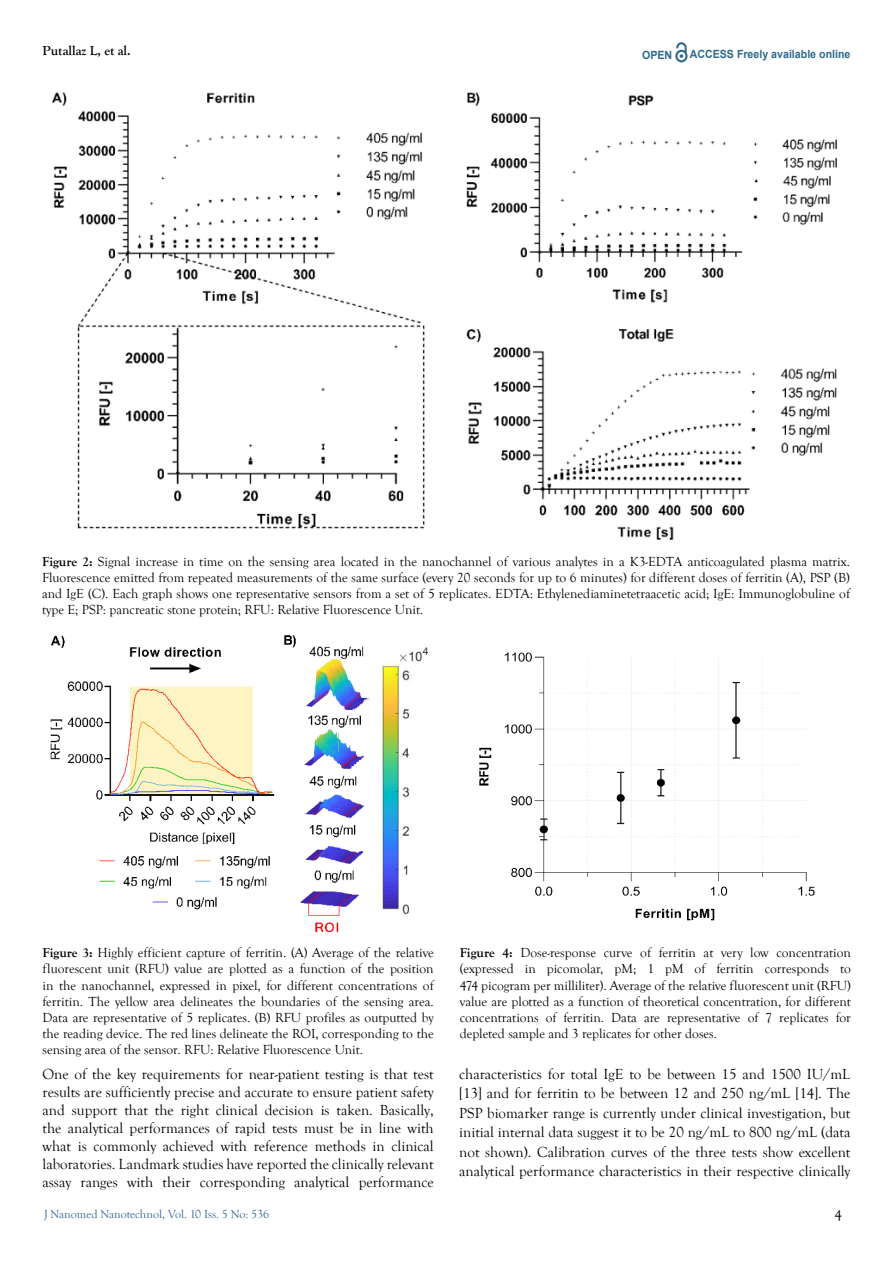
<style>
.page{position:relative;width:893px;height:1263px;background:#fff}
.page>*{position:absolute;margin:0;border:0;box-sizing:border-box;transform-origin:0 0}
.t1{font:15px/18px "Goudy Old Style T";color:#000;text-align:justify}
.t2{font:13.5px/16.2px "Goudy Old Style T";color:#000;text-align:justify}
.t3{font:700 13.5px "Goudy Old Style T";color:#000}
.t4{font:12px "Goudy Old Style T";color:#32669a}
.t5{font:700 11.25px "Arial";color:#2d6a8e;scale:.94 1}
.s1{font-weight:700}
</style>
<div class="page">
<svg style="left:675px;top:43px;width:12px;height:19px"></svg>
<img style="left:52px;top:92px;width:785px;height:448px">
<img style="left:50px;top:635px;width:379px;height:298px">
<img style="left:479px;top:652px;width:336px;height:269px">
<p class="t3" style="left:43px;top:43px;width:90px">Putallaz L, et al.</p>
<p class="t5" style="left:642px;top:47px;width:34px">OPEN</p>
<p class="t5" style="left:690px;top:46px;width:172px">ACCESS Freely available online</p>
<p class="t2" style="left:42px;top:553px;width:809px"><span class="s1">Figure 2:</span> Signal increase in time on the sensing area located in the nanochannel of various analytes in a K3-EDTA anticoagulated plasma matrix.<br>Fluorescence emitted from repeated measurements of the same surface (every 20 seconds for up to 6 minutes) for different doses of ferritin (A), PSP (B) and IgE (C). Each graph shows one representative sensors from a set of 5 replicates. EDTA: Ethylenediaminetetraacetic acid; IgE: Immunoglobuline of type E; PSP: pancreatic stone protein; RFU: Relative Fluorescence Unit.</p>
<p class="t2" style="left:43px;top:945px;width:393px"><span class="s1">Figure 3:</span> Highly efficient capture of ferritin. (A) Average of the relative fluorescent unit (RFU) value are plotted as a function of the position in the nanochannel, expressed in pixel, for different concentrations of ferritin. The yellow area delineates the boundaries of the sensing area.<br>Data are representative of 5 replicates. (B) RFU profiles as outputted by the reading device. The red lines delineate the ROI, corresponding to the sensing area of the sensor. RFU: Relative Fluorescence Unit.</p>
<p class="t2" style="left:460px;top:945px;width:393px"><span class="s1">Figure 4:</span> Dose-response curve of ferritin at very low concentration (expressed in picomolar, pM; 1 pM of ferritin corresponds to 474 picogram per milliliter). Average of the relative fluorescent unit (RFU) value are plotted as a function of theoretical concentration, for different concentrations of ferritin. Data are representative of 7 replicates for depleted sample and 3 replicates for other doses.</p>
<p class="t1" style="left:43px;top:1065px;width:393px">One of the key requirements for near-patient testing is that test results are sufficiently precise and accurate to ensure patient safety and support that the right clinical decision is taken. Basically, the analytical performances of rapid tests must be in line with what is commonly achieved with reference methods in clinical laboratories. Landmark studies have reported the clinically relevant assay ranges with their corresponding analytical performance</p>
<p class="t1" style="left:459px;top:1064px;width:393px;line-height:19.5px">characteristics for total IgE to be between 15 and 1500 IU/mL [13] and for ferritin to be between 12 and 250 ng/mL [14]. The PSP biomarker range is currently under clinical investigation, but initial internal data suggest it to be 20 ng/mL to 800 ng/mL (data not shown). Calibration curves of the three tests show excellent analytical performance characteristics in their respective clinically</p>
<p class="t4" style="left:44px;top:1207px;width:227px">J Nanomed Nanotechnol, Vol. 10 Iss. 5 No: 536</p>
<p class="t1" style="left:834px;top:1207px;width:9px">4</p>
</div>
